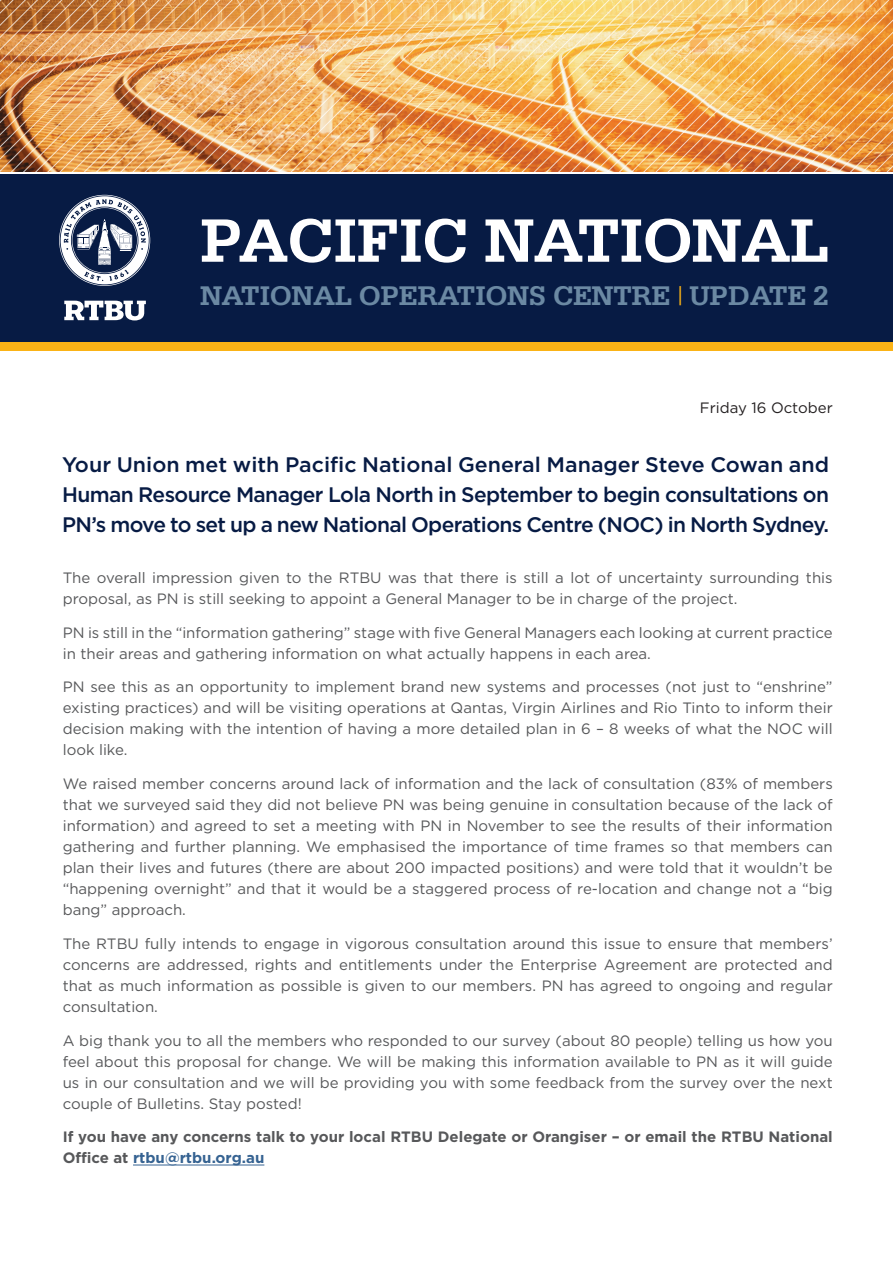
<style>
.page{position:relative;width:893px;height:1263px;background:#fff}
.page>*{position:absolute;margin:0;border:0;box-sizing:border-box;transform-origin:0 0}
.t1{font:700 64.65px "Serifa";letter-spacing:-.02em;color:#fff}
.t2{font:700 28.5px "Serifa";letter-spacing:-.02em;color:#6b89a3}
.t3{font:500 21px/30px "Gotham";letter-spacing:-.03em;color:#071b44;text-align:justify}
.t4{font:15px/21px "Gotham";color:#57585a;text-align:justify}
.t5{font:700 15px/21px "Gotham";color:#57585a}
.t6{font:15px "Gotham";color:#231f20}
.s1{font-weight:300;color:#fbb316}
.s2{color:#366392}
</style>
<div class="page">
<div style="left:0;top:174px;width:893px;height:177px;background:#071b44"></div>
<hr style="left:133px;top:1164px;width:131px;height:1px;background:#366392">
<svg style="left:59px;top:195px;width:91px;height:91px"></svg>
<svg style="left:64px;top:301px;width:82px;height:19px"></svg>
<div style="left:0;top:342px;width:893px;height:9px;background:#fbb316"></div>
<svg style="left:632px;top:0;width:261px;height:171px;background:#f1ae5c"></svg>
<img style="left:0;top:0;width:632px;height:171px">
<h1 class="t1" style="left:200px;top:203px;width:631px">PACIFIC NATIONAL</h1>
<h2 class="t2" style="left:200px;top:279px;width:630px">NATIONAL OPERATIONS CENTRE <span class="s1">|</span> UPDATE 2</h2>
<p class="t6" style="left:700px;top:398px;width:134px">Friday 16 October</p>
<h3 class="t3" style="left:62px;top:449px;width:769px">Your Union met with Pacific National General Manager Steve Cowan and Human Resource Manager Lola North in September to begin consultations on PN’s move to set up a new National Operations Centre (NOC) in North Sydney.</h3>
<p class="t4" style="left:63px;top:567px;width:771px">The overall impression given to the RTBU was that there is still a lot of uncertainty surrounding this proposal, as PN is still seeking to appoint a General Manager to be in charge of the project.</p>
<p class="t4" style="left:63px;top:621px;width:771px">PN is still in the “information gathering” stage with five General Managers each looking at current practice in their areas and gathering information on what actually happens in each area.</p>
<p class="t4" style="left:63px;top:676px;width:772px">PN see this as an opportunity to implement brand new systems and processes (not just to “enshrine” existing practices) and will be visiting operations at Qantas, Virgin Airlines and Rio Tinto to inform their decision making with the intention of having a more detailed plan in 6 – 8 weeks of what the NOC will look like.</p>
<p class="t4" style="left:63px;top:773px;width:772px">We raised member concerns around lack of information and the lack of consultation (83% of members that we surveyed said they did not believe PN was being genuine in consultation because of the lack of information) and agreed to set a meeting with PN in November to see the results of their information gathering and further planning. We emphasised the importance of time frames so that members can plan their lives and futures (there are about 200 impacted positions) and were told that it wouldn’t be “happening overnight” and that it would be a staggered process of re-location and change not a “big bang” approach.</p>
<p class="t4" style="left:63px;top:933px;width:771px">The RTBU fully intends to engage in vigorous consultation around this issue to ensure that members’ concerns are addressed, rights and entitlements under the Enterprise Agreement are protected and that as much information as possible is given to our members. PN has agreed to ongoing and regular consultation.</p>
<p class="t4" style="left:63px;top:1029px;width:772px">A big thank you to all the members who responded to our survey (about 80 people) telling us how you feel about this proposal for change. We will be making this information available to PN as it will guide us in our consultation and we will be providing you with some feedback from the survey over the next couple of Bulletins. Stay posted!</p>
<p class="t5" style="left:63px;top:1126px;width:771px">If you have any concerns talk to your local RTBU Delegate or Orangiser – or email the RTBU National<br>Office at <span class="s2">rtbu@rtbu.org.au</span></p>
</div>
